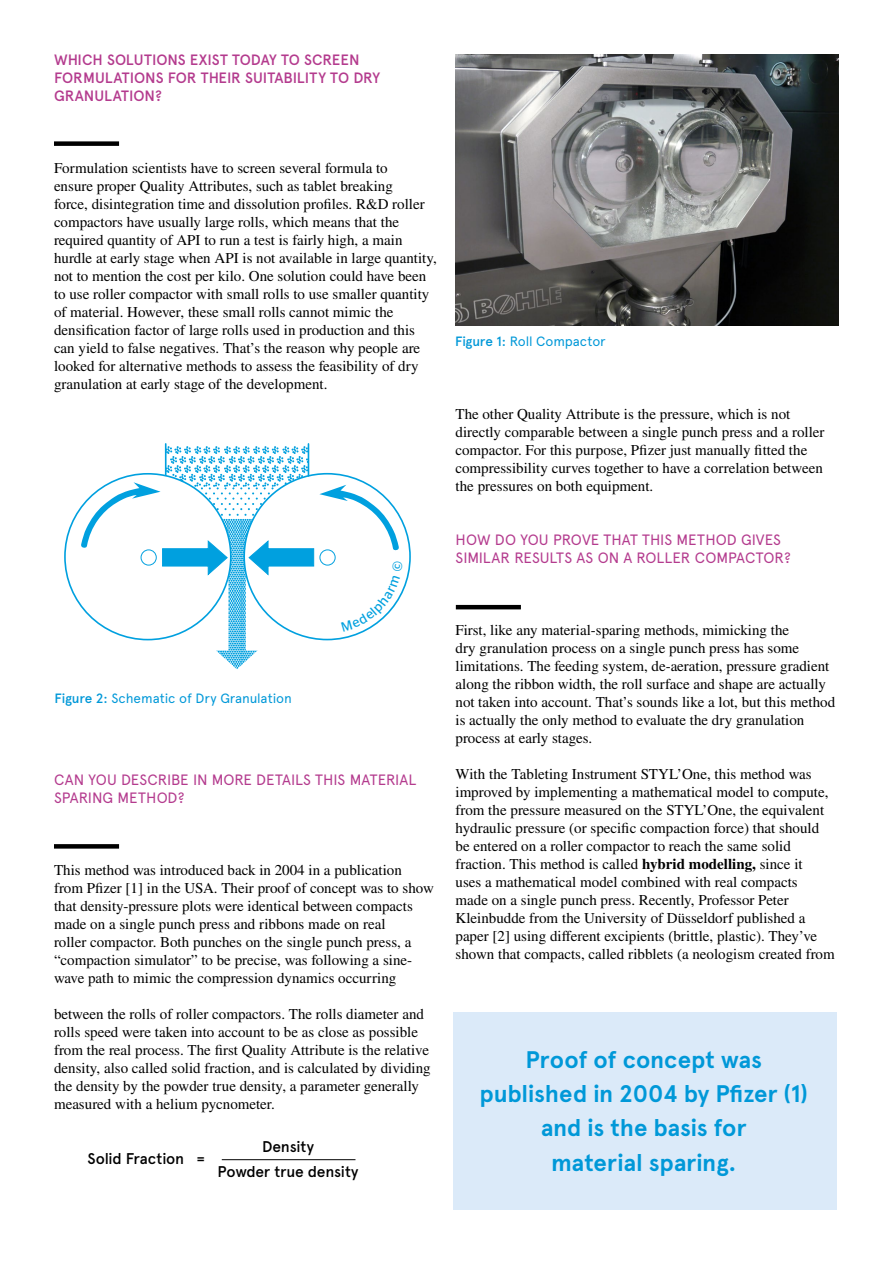
<style>
.page{position:relative;width:893px;height:1263px;background:#fff}
.page>*{position:absolute;margin:0;border:0;box-sizing:border-box;transform-origin:0 0}
.t1{font:700 24px/34.5px "Apercu";letter-spacing:-.005em;color:#0098d8;text-align:center}
.t2{font:500 15.6px/26px "Apercu";letter-spacing:-.02em;color:#000;text-align:center}
.t3{font:15px/18px "STIX General";color:#000}
.t4{font:15px/18px "Apercu";color:#b43b8e}
.t5{font:500 15px/18px "Apercu";color:#b43b8e}
.t6{font:13.5px "Apercu";letter-spacing:-.01em;color:#0098d8}
.s1{font-weight:500}
.s2{font-weight:700}
</style>
<div class="page">
<div style="left:453px;top:1012px;width:384px;height:198px;background:#dbeaf9"></div>
<img style="left:455px;top:54px;width:384px;height:271px">
<div style="left:54px;top:141px;width:65px;height:5px;background:#000"></div>
<div style="left:54px;top:844px;width:65px;height:5px;background:#000"></div>
<hr style="left:456px;top:605px;width:65px;height:4px;background:#000">
<hr style="left:165px;top:444px;width:2px;height:31px;background:#00a0df">
<hr style="left:308px;top:444px;width:1px;height:32px;background:#00a0df">
<hr style="left:222px;top:1159px;width:133px;height:1px;background:#000">
<svg style="left:64px;top:446px;width:347px;height:223px"></svg>
<p class="t5" style="left:54px;top:50px;width:328px">WHICH SOLUTIONS EXIST TODAY TO SCREEN<br>FORMULATIONS FOR THEIR SUITABILITY TO DRY<br>GRANULATION?</p>
<p class="t3" style="left:54px;top:159px;width:384px">Formulation scientists have to screen several formula to<br>ensure proper Quality Attributes, such as tablet breaking<br>force, disintegration time and dissolution profiles. R&amp;D roller compactors have usually large rolls, which means that the required quantity of API to run a test is fairly high, a main hurdle at early stage when API is not available in large quantity, not to mention the cost per kilo. One solution could have been to use roller compactor with small rolls to use smaller quantity of material. However, these small rolls cannot mimic the densification factor of large rolls used in production and this can yield to false negatives. That’s the reason why people are looked for alternative methods to assess the feasibility of dry granulation at early stage of the development.</p>
<p class="t6" style="left:455px;top:333px;width:152px"><span class="s1">Figure 1:</span> Roll Compactor</p>
<p class="t3" style="left:455px;top:406px;width:371px">The other Quality Attribute is the pressure, which is not directly comparable between a single punch press and a roller compactor. For this purpose, Pfizer just manually fitted the compressibility curves together to have a correlation between the pressures on both equipment.</p>
<p class="t4" style="left:456px;top:531px;width:337px">HOW DO YOU PROVE THAT THIS METHOD GIVES<br>SIMILAR RESULTS AS ON A ROLLER COMPACTOR?</p>
<p class="t6" style="left:54px;top:690px;width:239px"><span class="s1">Figure 2:</span> Schematic of Dry Granulation</p>
<p class="t4" style="left:54px;top:770px;width:364px">CAN YOU DESCRIBE IN MORE DETAILS THIS MATERIAL<br>SPARING METHOD?</p>
<p class="t3" style="left:54px;top:861px;width:381px">This method was introduced back in 2004 in a publication from Pfizer [1] in the USA. Their proof of concept was to show that density-pressure plots were identical between compacts made on a single punch press and ribbons made on real<br>roller compactor. Both punches on the single punch press, a “compaction simulator” to be precise, was following a sine&shy;wave path to mimic the compression dynamics occurring</p>
<p class="t3" style="left:54px;top:1005px;width:378px">between the rolls of roller compactors. The rolls diameter and rolls speed were taken into account to be as close as possible from the real process. The first Quality Attribute is the relative density, also called solid fraction, and is calculated by dividing the density by the powder true density, a parameter generally measured with a helium pycnometer.</p>
<p class="t2" style="left:88px;top:1145px;width:119px">Solid Fraction =</p>
<p class="t2" style="left:218px;top:1133px;width:142px">Density<br>Powder true density</p>
<p class="t3" style="left:455px;top:622px;width:381px">First, like any material-sparing methods, mimicking the<br>dry granulation process on a single punch press has some limitations. The feeding system, de-aeration, pressure gradient along the ribbon width, the roll surface and shape are actually not taken into account. That’s sounds like a lot, but this method is actually the only method to evaluate the dry granulation process at early stages.</p>
<p class="t3" style="left:455px;top:766px;width:381px">With the Tableting Instrument STYL’One, this method was improved by implementing a mathematical model to compute, from the pressure measured on the STYL’One, the equivalent hydraulic pressure (or specific compaction force) that should be entered on a roller compactor to reach the same solid fraction. This method is called <span class="s2">hybrid modelling,</span> since it<br>uses a mathematical model combined with real compacts<br>made on a single punch press. Recently, Professor Peter Kleinbudde from the University of Düsseldorf published a paper [2] using different excipients (brittle, plastic). They’ve shown that compacts, called ribblets (a neologism created from</p>
<h1 class="t1" style="left:480px;top:1042px;width:330px">Proof of concept was published in 2004 by Pfizer (1) and is the basis for<br>material sparing.</h1>
</div>
